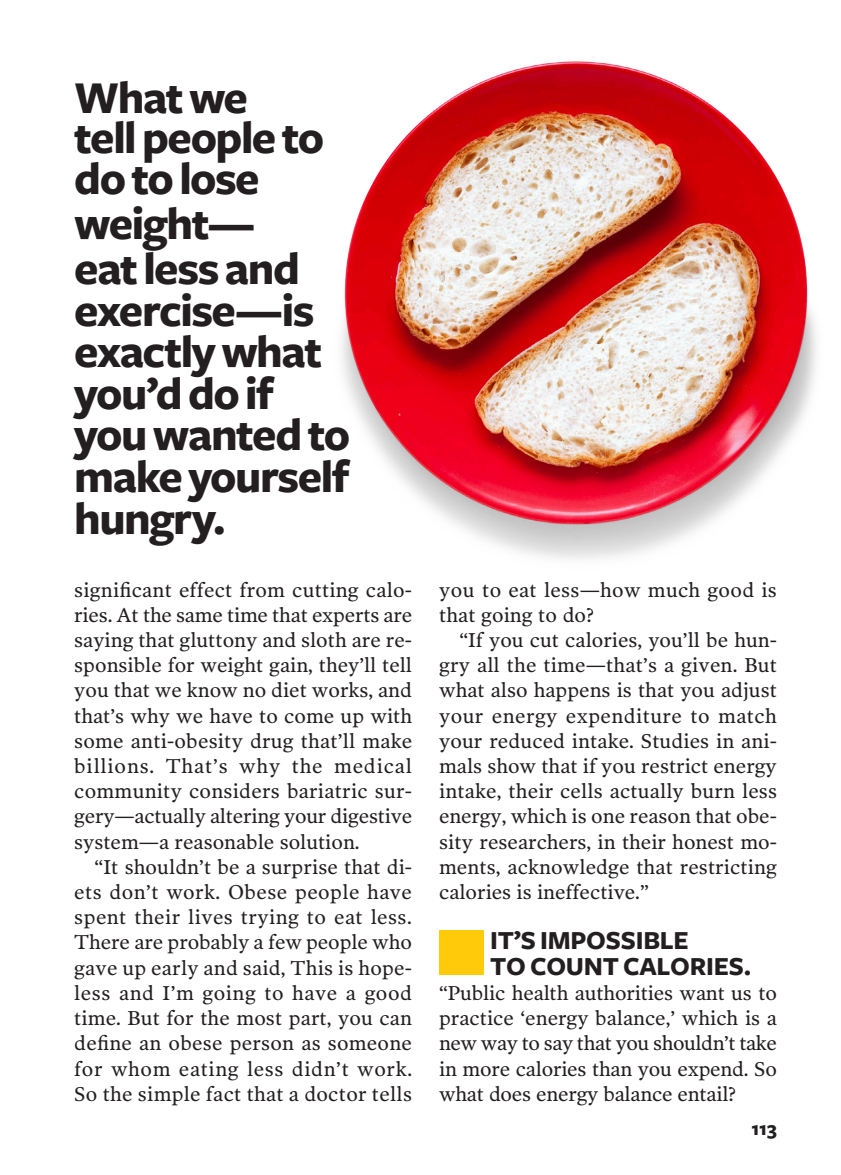
<style>
.page{position:relative;width:841px;height:1175px;background:#fff}
.page>*{position:absolute;margin:0;border:0;box-sizing:border-box;transform-origin:0 0}
.Well_Dek_FrtSansBld{font:700 47.25px/42.1px "Freight Sans";letter-spacing:-.03em;color:#231f20}
.Body_Txt_WELL_IND{font:700 27px/25.2px "Freight Sans";letter-spacing:-.01em;color:#231f20}
.Body_Txt_WELL_IND-2{font:20.25px/25.2px "Poynter OS Text Two L";color:#231f20;text-align:justify}
.t1{font:700 20.25px "Freight Sans";color:#231f20}
.s1{color:#feca0a}
</style>
<div class="page">
<img style="left:341px;top:61px;width:476px;height:498px">
<p class="Well_Dek_FrtSansBld" style="left:74px;top:79px;width:251px;line-height:40.5px">What we<br>tell people to do to lose</p>
<p class="Well_Dek_FrtSansBld" style="left:74px;top:204px;width:277px">weight—<br>eat less and exercise—is exactly what you’d do if you wanted to make yourself hungry.</p>
<p class="Body_Txt_WELL_IND-2" style="left:74px;top:576px;width:339px">significant effect from cutting calo&shy;ries. At the same time that experts are saying that gluttony and sloth are re&shy;sponsible for weight gain, they’ll tell you that we know no diet works, and that’s why we have to come up with some anti-obesity drug that’ll make billions. That’s why the medical community considers bariatric sur&shy;gery—actually altering your digestive system—a reasonable solution.</p>
<p class="Body_Txt_WELL_IND-2" style="left:74px;top:853px;width:339px;text-indent:20px">“It shouldn’t be a surprise that di&shy;ets don’t work. Obese people have spent their lives trying to eat less.<br>There are probably a few people who gave up early and said, This is hope&shy;less and I’m going to have a good time. But for the most part, you can define an obese person as someone for whom eating less didn’t work.<br>So the simple fact that a doctor tells</p>
<p class="Body_Txt_WELL_IND-2" style="left:439px;top:576px;width:339px">you to eat less—how much good is that going to do?</p>
<p class="Body_Txt_WELL_IND-2" style="left:439px;top:627px;width:339px;text-indent:20px">“If you cut calories, you’ll be hun&shy;gry all the time—that’s a given. But what also happens is that you adjust your energy expenditure to match your reduced intake. Studies in ani&shy;mals show that if you restrict energy intake, their cells actually burn less energy, which is one reason that obe&shy;sity researchers, in their honest mo&shy;ments, acknowledge that restricting calories is ineffective.”</p>
<p class="Body_Txt_WELL_IND" style="left:490px;top:929px;width:263px;text-indent:-53px"><span class="s1">■</span> IT’S IMPOSSIBLE<br>TO COUNT CALORIES.</p>
<p class="Body_Txt_WELL_IND-2" style="left:439px;top:979px;width:339px">“Public health authorities want us to practice ‘energy balance,’ which is a new way to say that you shouldn’t take in more calories than you expend. So what does energy balance entail?</p>
<p class="t1" style="left:751px;top:1117px;width:27px">113</p>
</div>
